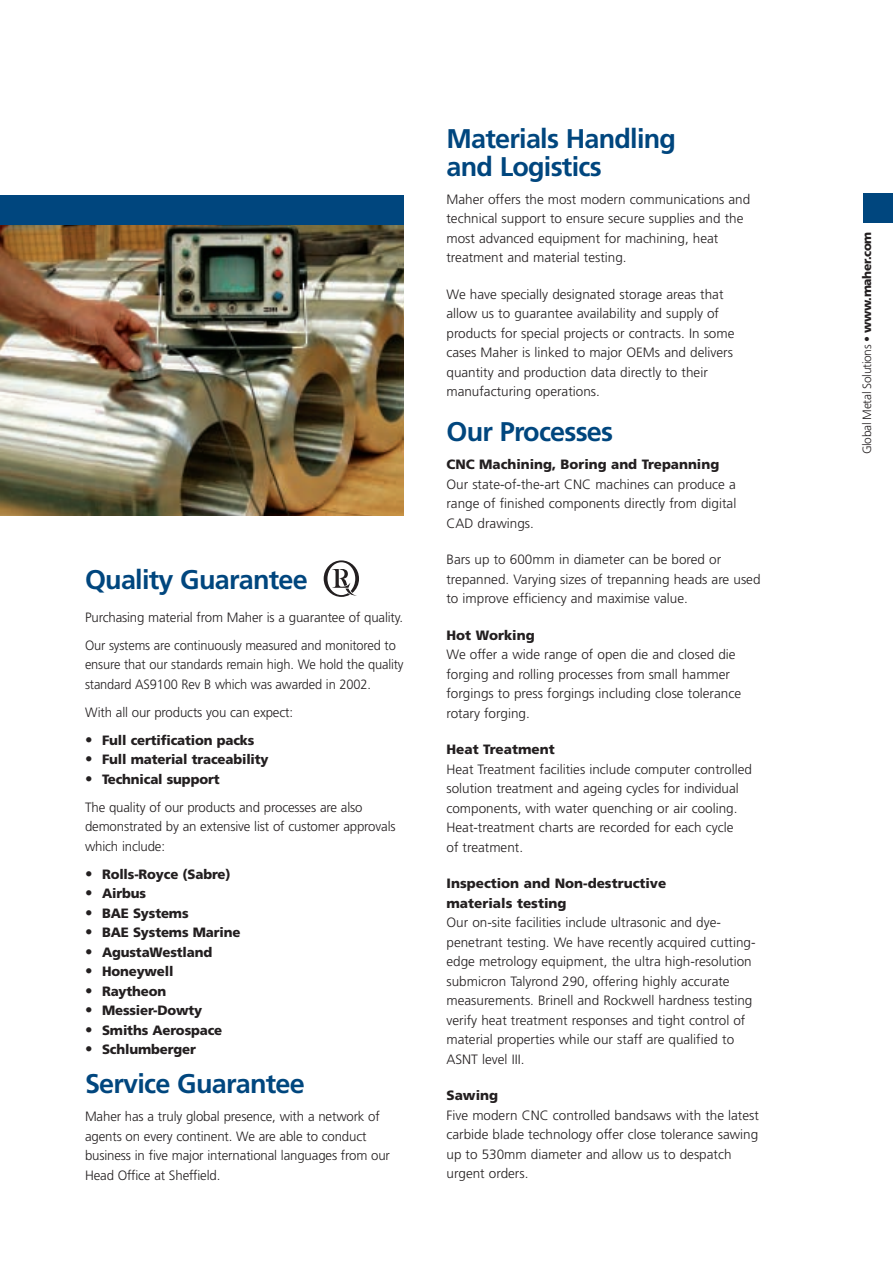
<style>
.page{position:relative;width:893px;height:1263px;background:#fff}
.page>*{position:absolute;margin:0;border:0;box-sizing:border-box;transform-origin:0 0}
.t1{font:700 27px/28px "Frutiger";letter-spacing:-.03em;color:#00467e}
.t2{font:300 13.5px/19.5px "Frutiger";color:#231f20}
.t3{font:900 13.5px/19.5px "Frutiger";letter-spacing:-.01em;color:#231f20}
.t4{font:300 13.5px/19.5px "Frutiger";color:#231f20;scale:.95 1}
.t5{font:300 12px "Frutiger";letter-spacing:-.03em;color:#231f20}
.s1{font-size:15px}
.s2{font-weight:900;font-size:15px}
.s3{font-weight:900}
</style>
<div class="page">
<div style="left:863px;top:194px;width:29px;height:29px;background:#00467e"></div>
<svg style="left:324px;top:560px;width:35px;height:37px"></svg>
<img style="left:0;top:224px;width:404px;height:292px">
<div style="left:0;top:195px;width:404px;height:29px;background:#00467e"></div>
<h1 class="t1" style="left:85px;top:568px;width:224px">Quality Guarantee</h1>
<p class="t2" style="left:85px;top:604px;width:320px;line-height:28px">Purchasing material from Maher is a guarantee of quality.<br>Our systems are continuously measured and monitored to</p>
<p class="t4" style="left:85px;top:656px;width:337px">ensure that our standards remain high. We hold the quality standard AS9100 Rev B which was awarded in 2002.</p>
<p class="t2" style="left:85px;top:703px;width:210px">With all our products you can expect:</p>
<p class="t3" style="left:85px;top:731px;width:171px"><span class="s1">•</span> Full certification packs</p>
<p class="t3" style="left:85px;top:751px;width:185px"><span class="s1">•</span> Full material traceability</p>
<p class="t2" style="left:85px;top:766px;width:279px;line-height:28px"><span class="s2">•</span> <span class="s3">Technical support<br></span>The quality of our products and processes are also</p>
<p class="t2" style="left:85px;top:818px;width:312px">demonstrated by an extensive list of customer approvals which include:</p>
<p class="t3" style="left:85px;top:865px;width:147px"><span class="s1">•</span> Rolls-Royce (Sabre)</p>
<p class="t3" style="left:85px;top:885px;width:63px"><span class="s1">•</span> Airbus</p>
<p class="t3" style="left:85px;top:904px;width:105px"><span class="s1">•</span> BAE Systems</p>
<p class="t3" style="left:85px;top:924px;width:157px"><span class="s1">•</span> BAE Systems Marine</p>
<p class="t3" style="left:85px;top:943px;width:129px"><span class="s1">•</span> AgustaWestland</p>
<p class="t3" style="left:85px;top:963px;width:90px"><span class="s1">•</span> Honeywell</p>
<p class="t3" style="left:85px;top:982px;width:83px"><span class="s1">•</span> Raytheon</p>
<p class="t3" style="left:85px;top:1002px;width:119px"><span class="s1">•</span> Messier-Dowty</p>
<p class="t3" style="left:85px;top:1021px;width:139px"><span class="s1">•</span> Smiths Aerospace</p>
<p class="t3" style="left:85px;top:1041px;width:112px"><span class="s1">•</span> Schlumberger</p>
<h1 class="t1" style="left:85px;top:1072px;width:221px">Service Guarantee</h1>
<p class="t2" style="left:85px;top:1108px;width:306px">Maher has a truly global presence, with a network of agents on every continent. We are able to conduct business in five major international languages from our Head Office at Sheffield.</p>
<h1 class="t1" style="left:446px;top:126px;width:231px">Materials Handling and Logistics</h1>
<p class="t2" style="left:446px;top:190px;width:305px">Maher offers the most modern communications and technical support to ensure secure supplies and the most advanced equipment for machining, heat treatment and material testing.</p>
<p class="t2" style="left:446px;top:285px;width:289px">We have specially designated storage areas that allow us to guarantee availability and supply of products for special projects or contracts. In some cases Maher is linked to major OEMs and delivers quantity and production data directly to their manufacturing operations.</p>
<h1 class="t1" style="left:446px;top:420px;width:168px">Our Processes</h1>
<p class="t3" style="left:446px;top:456px;width:274px">CNC Machining, Boring and Trepanning</p>
<p class="t2" style="left:446px;top:475px;width:291px;text-align:justify">Our state-of-the-art CNC machines can produce a range of finished components directly from digital CAD drawings.</p>
<p class="t2" style="left:446px;top:551px;width:316px">Bars up to 600mm in diameter can be bored or trepanned. Varying sizes of trepanning heads are used to improve efficiency and maximise value.</p>
<p class="t3" style="left:446px;top:626px;width:90px">Hot Working</p>
<p class="t2" style="left:446px;top:646px;width:296px">We offer a wide range of open die and closed die forging and rolling processes from small hammer forgings to press forgings including close tolerance rotary forging.</p>
<p class="t3" style="left:446px;top:741px;width:110px">Heat Treatment</p>
<p class="t2" style="left:446px;top:760px;width:307px">Heat Treatment facilities include computer controlled solution treatment and ageing cycles for individual components, with water quenching or air cooling.<br>Heat-treatment charts are recorded for each cycle<br>of treatment.</p>
<p class="t3" style="left:446px;top:875px;width:221px">Inspection and Non-destructive materials testing</p>
<p class="t2" style="left:446px;top:914px;width:311px">Our on-site facilities include ultrasonic and dye&shy;penetrant testing. We have recently acquired cutting&shy;edge metrology equipment, the ultra high-resolution submicron Talyrond 290, offering highly accurate measurements. Brinell and Rockwell hardness testing verify heat treatment responses and tight control of material properties while our staff are qualified to ASNT level III.</p>
<p class="t3" style="left:446px;top:1087px;width:53px">Sawing</p>
<p class="t2" style="left:446px;top:1106px;width:314px">Five modern CNC controlled bandsaws with the latest carbide blade technology offer close tolerance sawing up to 530mm diameter and allow us to despatch urgent orders.</p>
<p class="t5" style="left:862px;top:454px;width:224px;rotate:-90deg">Global Metal Solutions • <span class="s3">www.maher.com</span></p>
</div>
